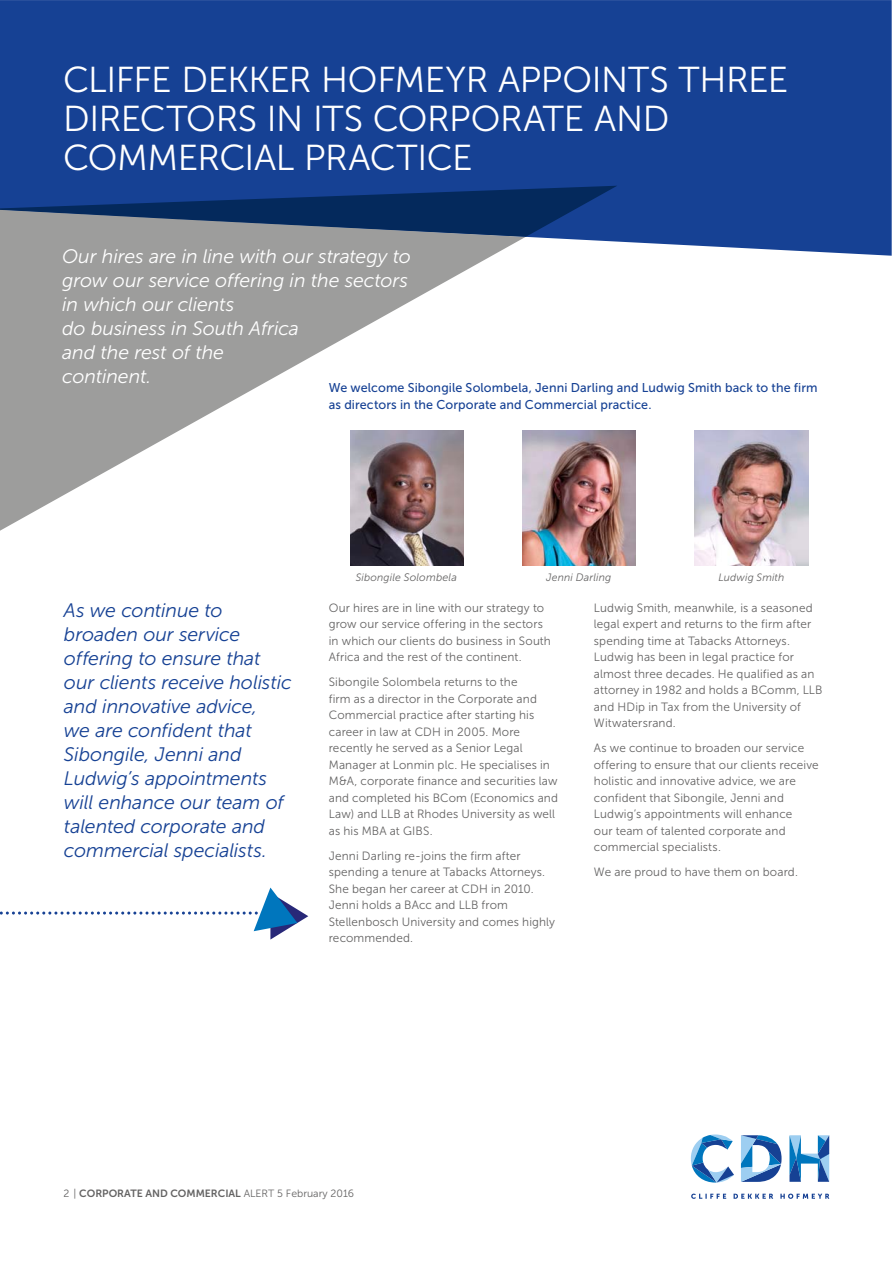
<style>
.page{position:relative;width:893px;height:1263px;background:#fff}
.page>*{position:absolute;margin:0;border:0;box-sizing:border-box;transform-origin:0 0}
.t1{font:36px/39px "Museo Sans 300";letter-spacing:-.01em;color:#fff}
.t2{font:italic 19.5px/24px "Museo Sans 300";letter-spacing:-.005em;color:#164194}
.t3{font:italic 19.5px/24px "Museo Sans 300";letter-spacing:-.005em;color:#fff}
.t4{font:12.75px/16.5px "Museo Sans 500";letter-spacing:.01em;color:#164194}
.t5{font:12px/16.5px "Museo Sans 300";letter-spacing:.01em;color:#646363}
.t6{font:italic 10.8px "Museo Sans 300";letter-spacing:.015em;color:#646363}
.t7{font:italic 10.65px "Museo Sans 300";letter-spacing:.015em;color:#646363}
.t8{font:10.5px "Museo Sans 700";color:#646363}
.s1{font-size:10.8px}
.s2{font-size:10.65px}
.s3{font-family:"Museo Sans 300"}
</style>
<div class="page">
<div style="left:0;top:0;width:891px;height:256px;background:#164194"></div>
<svg style="left:0;top:237px;width:525px;height:294px;fill:#9d9d9c"></svg>
<svg style="left:0;top:186px;width:617px;height:51px"></svg>
<svg style="left:691px;top:1194px;width:138px;height:5px"></svg>
<svg style="left:789px;top:1135px;width:40px;height:47px"></svg>
<svg style="left:691px;top:1135px;width:43px;height:48px"></svg>
<svg style="left:741px;top:1135px;width:40px;height:47px"></svg>
<svg style="left:0;top:888px;width:308px;height:52px"></svg>
<img style="left:350px;top:431px;width:113px;height:135px">
<img style="left:522px;top:431px;width:113px;height:135px">
<img style="left:694px;top:431px;width:114px;height:135px">
<h1 class="t1" style="left:63px;top:63px;width:726px">CLIFFE DEKKER HOFMEYR APPOINTS THREE<br>DIRECTORS IN ITS CORPORATE AND<br>COMMERCIAL PRACTICE</h1>
<h2 class="t3" style="left:62px;top:247px;width:350px">Our hires are in line with our strategy to grow our service offering in the sectors in which our clients<br>do business in South Africa<br>and the rest of the<br>continent.</h2>
<p class="t4" style="left:329px;top:381px;width:490px">We welcome Sibongile Solombela, Jenni Darling and Ludwig Smith back to the firm as directors in the Corporate and Commercial practice.</p>
<p class="t2" style="left:64px;top:601px;width:229px">As we continue to broaden our service offering to ensure that our clients receive holistic and innovative advice,<br>we are confident that<br>Sibongile, Jenni and<br>Ludwig’s appointments will enhance our team of talented corporate and commercial specialists.</p>
<p class="t7" style="left:356px;top:574px;width:103px">Sibongile <span class="s1">Solombela</span></p>
<p class="t6" style="left:546px;top:574px;width:67px"><span class="s2">Jenni</span> Darling</p>
<p class="t7" style="left:718px;top:574px;width:67px">Ludwig Smith</p>
<p class="t5" style="left:329px;top:601px;width:224px">Our hires are in line with our strategy to grow our service offering in the sectors in which our clients do business in South Africa and the rest of the continent.</p>
<p class="t5" style="left:329px;top:675px;width:231px">Sibongile Solombela returns to the<br>firm as a director in the Corporate and Commercial practice after starting his career in law at CDH in 2005. More recently he served as a Senior Legal Manager at Lonmin plc. He specialises in M&amp;A, corporate finance and securities law and completed his BCom (Economics and Law) and LLB at Rhodes University as well as his MBA at GIBS.</p>
<p class="t5" style="left:329px;top:849px;width:228px">Jenni Darling re-joins the firm after spending a tenure at Tabacks Attorneys.<br>She began her career at CDH in 2010.<br>Jenni holds a BAcc and LLB from Stellenbosch University and comes highly recommended.</p>
<p class="t5" style="left:594px;top:601px;width:230px">Ludwig Smith, meanwhile, is a seasoned legal expert and returns to the firm after spending time at Tabacks Attorneys.<br>Ludwig has been in legal practice for almost three decades. He qualified as an attorney in 1982 and holds a BComm, LLB and HDip in Tax from the University of Witwatersrand.</p>
<p class="t5" style="left:594px;top:741px;width:226px">As we continue to broaden our service offering to ensure that our clients receive holistic and innovative advice, we are confident that Sibongile, Jenni and Ludwig’s appointments will enhance<br>our team of talented corporate and commercial specialists.</p>
<p class="t5" style="left:594px;top:865px;width:205px">We are proud to have them on board.</p>
<p class="t8" style="left:64px;top:1189px;width:292px"><span class="s3">2 |</span> CORPORATE AND COMMERCIAL <span class="s3">ALERT 5 February 2016</span></p>
</div>
